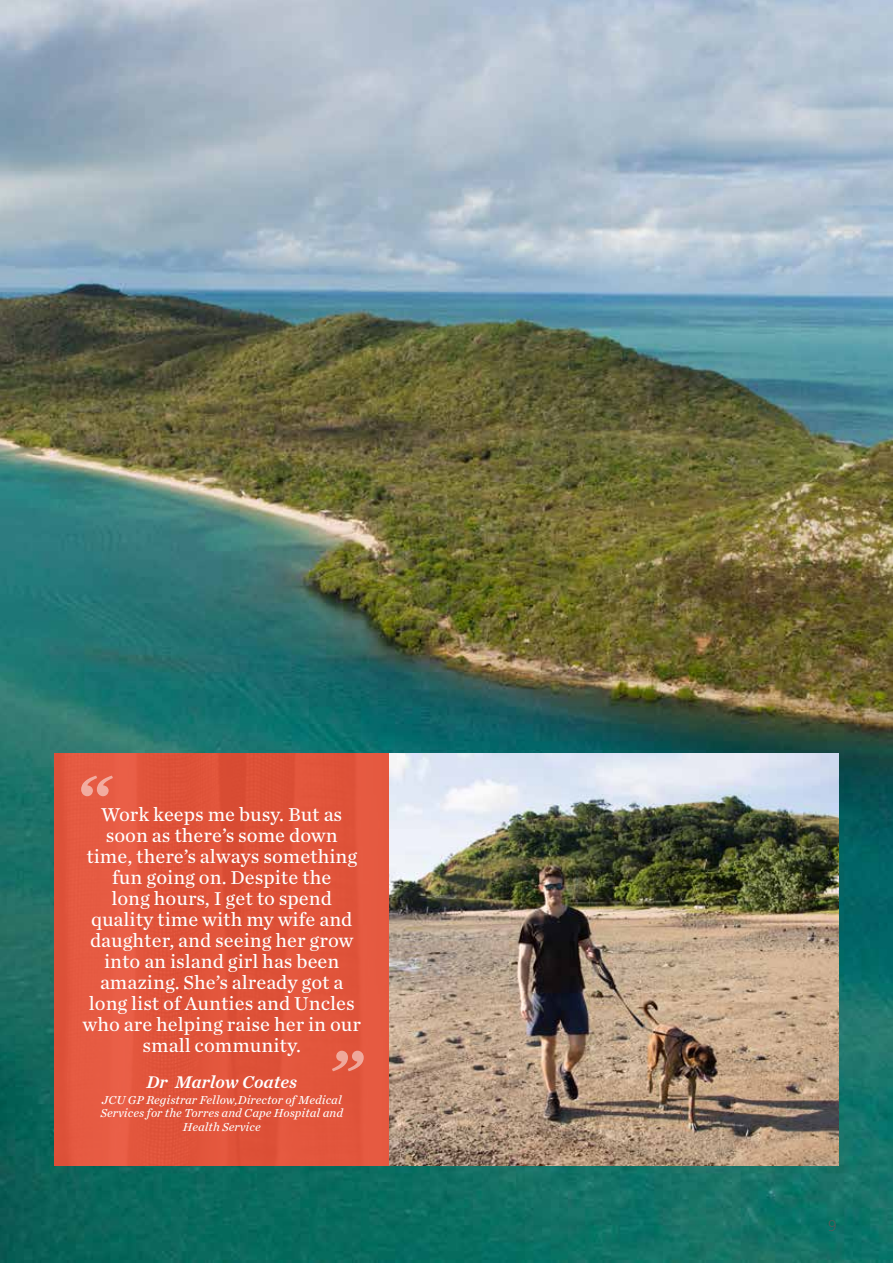
<style>
.page{position:relative;width:893px;height:1263px;background:#fff}
.page>*{position:absolute;margin:0;border:0;box-sizing:border-box;transform-origin:0 0}
.t1{font:italic 700 58.8px "Chronicle S Sm";color:#fff}
.t2{font:18px/21px "Chronicle S Sm";color:#fff;text-align:center}
.t3{font:200 16.5px "Bliss 2";color:#58595b}
.t4{font:italic 500 16.35px "Chronicle S Sm";color:#fff}
.t5{font:italic 11.1px/13.4px "Chronicle S Sm";color:#fff;text-align:center}
</style>
<div class="page">
<img style="left:0;top:0;width:893px;height:1263px">
<img style="left:390px;top:753px;width:449px;height:412px">
<div style="left:54px;top:753px;width:336px;height:412px;background:#e2553c"></div>
<h1 class="t1" style="left:75px;top:748px;width:36px">“</h1>
<p class="t2" style="left:82px;top:803px;width:280px">Work keeps me busy. But as soon as there’s some down time, there’s always something fun going on. Despite the<br>long hours, I get to spend quality time with my wife and daughter, and seeing her grow into an island girl has been amazing. She’s already got a long list of Aunties and Uncles who are helping raise her in our small community.</p>
<p class="t4" style="left:146px;top:1068px;width:152px">Dr Marlow Coates</p>
<p class="t5" style="left:101px;top:1092px;width:244px">JCU GP Registrar Fellow,Director of Medical<br>Services for the Torres and Cape Hospital and<br>Health Service</p>
<h1 class="t1" style="left:370px;top:1099px;width:36px;rotate:-180deg">“</h1>
<p class="t3" style="left:828px;top:1215px;width:10px">9</p>
</div>
